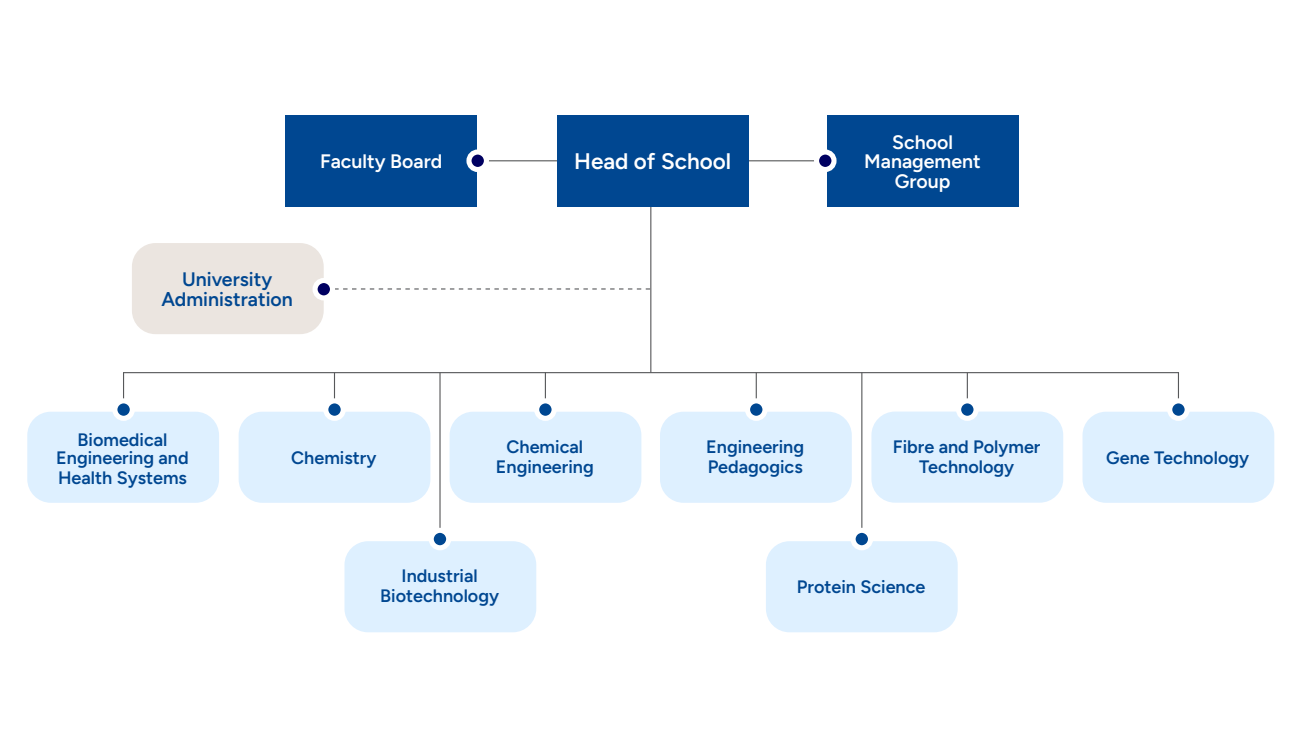
<style>
.page{position:relative;width:1302px;height:732px;background:#fff}
.page>*{position:absolute;margin:0;border:0;box-sizing:border-box;transform-origin:0 0}
.Rubriker{font:300 22.5px "Figtree";color:#fff}
.Rubriker-2{font:300 19.5px/19.5px "Figtree";color:#fff;text-align:center}
.t1{font:300 19.5px/19.5px "Figtree";color:#004791;text-align:center}
.t2{font:300 18px/20px "Figtree";color:#004791;text-align:center}
</style>
<div class="page">
<svg style="left:335px;top:288px;width:315px;height:2px"></svg>
<div style="left:132px;top:243px;width:192px;height:91px;background:#ebe5e0;border-radius:24px"></div>
<hr style="left:123px;top:373px;width:1px;height:74px;background:#57585a">
<div style="left:27px;top:412px;width:192px;height:91px;background:#def0ff;border-radius:24px"></div>
<hr style="left:756px;top:372px;width:1px;height:75px;background:#57585a">
<hr style="left:967px;top:373px;width:1px;height:73px;background:#57585a">
<div style="left:871px;top:412px;width:192px;height:91px;background:#def0ff;border-radius:24px"></div>
<div style="left:660px;top:412px;width:192px;height:91px;background:#def0ff;border-radius:24px"></div>
<div style="left:344px;top:541px;width:192px;height:91px;background:#def0ff;border-radius:24px"></div>
<hr style="left:650px;top:136px;width:1px;height:237px;background:#57585a">
<hr style="left:477px;top:160px;width:356px;height:1px;background:#57585a">
<div style="left:557px;top:115px;width:192px;height:91px;background:#004791"></div>
<div style="left:285px;top:115px;width:192px;height:91px;background:#004791"></div>
<hr style="left:545px;top:372px;width:1px;height:73px;background:#57585a">
<hr style="left:123px;top:372px;width:1056px;height:1px;background:#57585a">
<hr style="left:334px;top:373px;width:1px;height:74px;background:#57585a">
<div style="left:239px;top:412px;width:191px;height:91px;background:#def0ff;border-radius:24px"></div>
<div style="left:450px;top:412px;width:191px;height:91px;background:#def0ff;border-radius:24px"></div>
<svg style="left:326px;top:401px;width:17px;height:17px"></svg>
<div style="left:323px;top:398px;width:23px;height:23px;border:5px solid #fff;border-radius:50%"></div>
<svg style="left:537px;top:401px;width:17px;height:17px"></svg>
<div style="left:534px;top:398px;width:23px;height:23px;border:5px solid #fff;border-radius:50%"></div>
<svg style="left:748px;top:401px;width:17px;height:17px"></svg>
<div style="left:745px;top:398px;width:23px;height:23px;border:5px solid #fff;border-radius:50%"></div>
<div style="left:766px;top:541px;width:192px;height:91px;background:#def0ff;border-radius:24px"></div>
<hr style="left:439px;top:373px;width:2px;height:167px;background:#57585a">
<hr style="left:861px;top:372px;width:1px;height:168px;background:#57585a">
<div style="left:431px;top:530px;width:18px;height:18px;background:#004791;border-radius:50%"></div>
<div style="left:429px;top:528px;width:22px;height:22px;border:5px solid #fff;border-radius:50%"></div>
<div style="left:853px;top:530px;width:18px;height:18px;background:#004791;border-radius:50%"></div>
<div style="left:851px;top:528px;width:22px;height:22px;border:5px solid #fff;border-radius:50%"></div>
<div style="left:827px;top:115px;width:191px;height:91px;background:#004791"></div>
<svg style="left:959px;top:401px;width:17px;height:17px"></svg>
<div style="left:956px;top:398px;width:23px;height:23px;border:5px solid #fff;border-radius:50%"></div>
<hr style="left:1178px;top:373px;width:1px;height:73px;background:#57585a">
<div style="left:1083px;top:412px;width:191px;height:91px;background:#def0ff;border-radius:24px"></div>
<svg style="left:1170px;top:401px;width:17px;height:17px"></svg>
<div style="left:1167px;top:398px;width:23px;height:23px;border:5px solid #fff;border-radius:50%"></div>
<svg style="left:817px;top:152px;width:17px;height:17px"></svg>
<div style="left:814px;top:149px;width:23px;height:23px;border:5px solid #fff;border-radius:50%"></div>
<svg style="left:115px;top:401px;width:17px;height:17px"></svg>
<div style="left:112px;top:398px;width:23px;height:23px;border:5px solid #fff;border-radius:50%"></div>
<svg style="left:469px;top:152px;width:17px;height:17px"></svg>
<div style="left:466px;top:149px;width:23px;height:23px;border:5px solid #fff;border-radius:50%"></div>
<div style="left:315px;top:280px;width:18px;height:18px;background:#000061;border-radius:50%"></div>
<div style="left:313px;top:278px;width:22px;height:22px;border:5px solid #fff;border-radius:50%"></div>
<p class="Rubriker-2" style="left:320px;top:152px;width:124px">Faculty Board</p>
<p class="Rubriker" style="left:574px;top:149px;width:159px">Head of School</p>
<p class="t1" style="left:161px;top:270px;width:133px">University<br>Administration</p>
<p class="t2" style="left:56px;top:431px;width:134px;line-height:18px">Biomedical<br>Engineering and</p>
<p class="t2" style="left:58px;top:468px;width:130px">Health Systems</p>
<p class="t2" style="left:291px;top:447px;width:87px">Chemistry</p>
<p class="t2" style="left:496px;top:437px;width:99px">Chemical<br>Engineering</p>
<p class="t2" style="left:706px;top:437px;width:99px;text-align:left">Engineering<br>Pedagogics</p>
<p class="Rubriker-2" style="left:864px;top:132px;width:118px">School<br>Management<br>Group</p>
<p class="t2" style="left:893px;top:437px;width:149px">Fibre and Polymer<br>Technology</p>
<p class="t2" style="left:380px;top:566px;width:120px">Industrial<br>Biotechnology</p>
<p class="t2" style="left:797px;top:577px;width:130px">Protein Science</p>
<p class="t2" style="left:1106px;top:447px;width:144px">Gene Technology</p>
</div>
